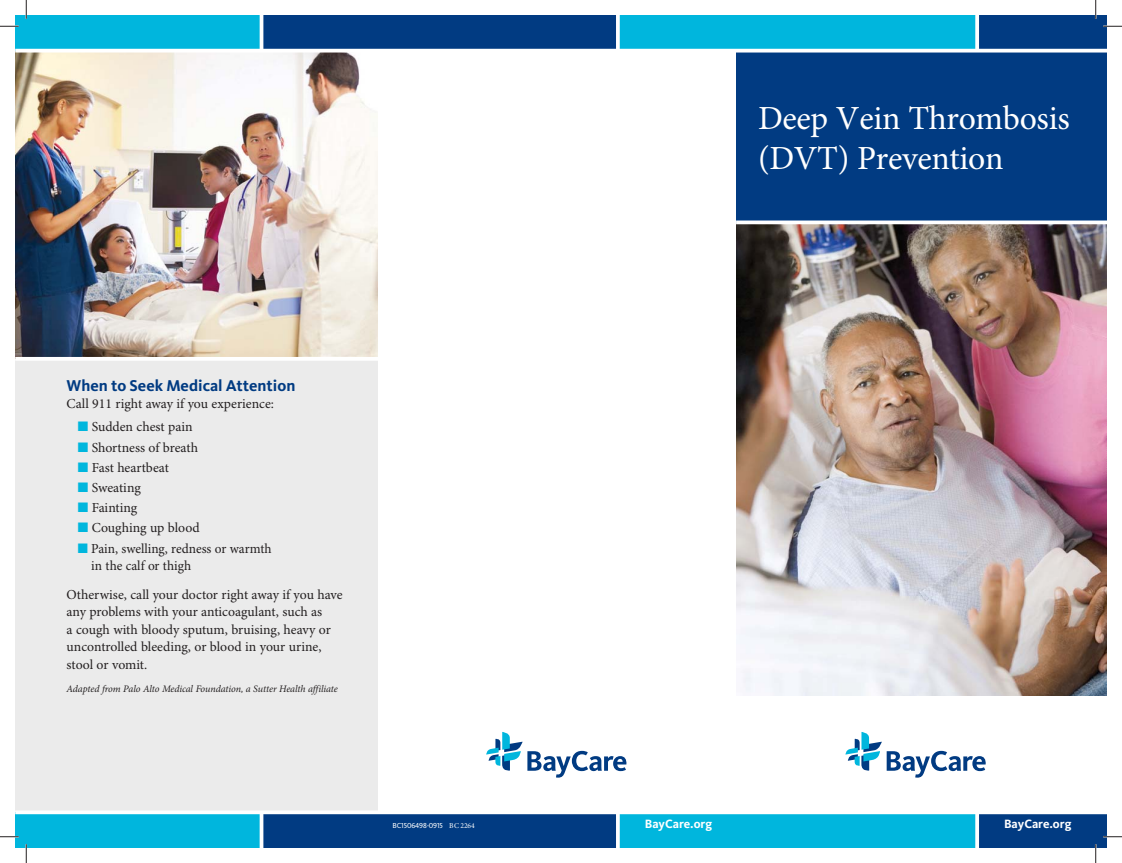
<style>
.page{position:relative;width:1122px;height:863px;background:#fff}
.page>*{position:absolute;margin:0;border:0;box-sizing:border-box;transform-origin:0 0}
.t1{font:33.75px/40.5px "Minion Pro";letter-spacing:-.01em;color:#fff}
.t2{font:16.25px "BC Kievit OT Bold";color:#013b82}
.t3{font:13.75px/20.2px "Minion Pro";color:#231f20}
.t4{font:12.5px "BC Kievit OT Bold";color:#fff}
.t5{font:italic 10px "Minion Pro";letter-spacing:-.01em;color:#231f20}
.t6{font:7.5px "BC Kievit OT Book";letter-spacing:-.015em;color:#fff}
.s1{font-family:"Minion Pro"}
</style>
<div class="page">
<div style="left:15px;top:50px;width:362px;height:764px;background:#ebebeb"></div>
<img style="left:15px;top:52px;width:362px;height:305px">
<img style="left:736px;top:224px;width:370px;height:471px">
<div style="left:618px;top:15px;width:359px;height:36px;background:#00b6dd"></div>
<div style="left:15px;top:15px;width:246px;height:36px;background:#00b6dd"></div>
<div style="left:977px;top:15px;width:129px;height:36px;background:#013b82"></div>
<div style="left:261px;top:15px;width:357px;height:36px;background:#013b82"></div>
<hr style="left:975px;top:15px;width:3px;height:36px;background:#fff">
<hr style="left:616px;top:15px;width:3px;height:36px;background:#fff">
<svg style="left:259px;top:15px;width:4px;height:34px"></svg>
<div style="left:618px;top:812px;width:359px;height:36px;background:#00b6dd"></div>
<div style="left:15px;top:812px;width:246px;height:36px;background:#00b6dd"></div>
<div style="left:977px;top:812px;width:129px;height:36px;background:#013b82"></div>
<div style="left:262px;top:812px;width:356px;height:36px;background:#013b82"></div>
<hr style="left:975px;top:813px;width:3px;height:35px;background:#fff">
<hr style="left:616px;top:812px;width:3px;height:36px;background:#fff">
<svg style="left:259px;top:814px;width:4px;height:34px"></svg>
<div style="left:736px;top:51px;width:370px;height:172px;background:#013b82"></div>
<hr style="left:15px;top:810px;width:1091px;height:4px;background:#fff">
<svg style="left:736px;top:220px;width:370px;height:4px"></svg>
<hr style="left:15px;top:49px;width:1091px;height:3px;background:#fff">
<hr style="left:15px;top:357px;width:377px;height:3px;background:#fff">
<svg style="left:486px;top:732px;width:140px;height:45px"></svg>
<svg style="left:845px;top:732px;width:140px;height:45px"></svg>
<svg style="left:0;top:25px;width:19px;height:2px"></svg>
<svg style="left:1103px;top:25px;width:18px;height:2px"></svg>
<svg style="left:0;top:835px;width:19px;height:2px"></svg>
<svg style="left:1103px;top:835px;width:18px;height:2px"></svg>
<svg style="left:25px;top:0;width:2px;height:19px"></svg>
<svg style="left:25px;top:844px;width:2px;height:18px"></svg>
<svg style="left:1094px;top:0;width:2px;height:19px"></svg>
<svg style="left:1094px;top:844px;width:2px;height:18px"></svg>
<h1 class="t1" style="left:758px;top:100px;width:313px">Deep Vein Thrombosis (DVT) Prevention</h1>
<p class="t2" style="left:67px;top:379px;width:230px">When to Seek Medical Attention</p>
<p class="t3" style="left:92px;top:393px;width:184px;line-height:23.1px;text-indent:-25px">Call 911 right away if you experience:<br>Sudden chest pain</p>
<p class="t3" style="left:91px;top:438px;width:182px">Shortness of breath<br>Fast heartbeat<br>Sweating<br>Fainting<br>Coughing up blood<br>Pain, swelling, redness or warmth</p>
<p class="t3" style="left:67px;top:552px;width:277px;line-height:28.8px;text-indent:25px">in the calf or thigh<br>Otherwise, call your doctor right away if you have</p>
<p class="t3" style="left:67px;top:604px;width:266px;line-height:17.5px">any problems with your anticoagulant, such as a cough with bloody sputum, bruising, heavy or uncontrolled bleeding, or blood in your urine, stool or vomit.</p>
<p class="t5" style="left:67px;top:682px;width:273px">Adapted from Palo Alto Medical Foundation, a Sutter Health affiliate</p>
<p class="t6" style="left:392px;top:821px;width:84px">BC1506498-0915 <span class="s1">BC 2264</span></p>
<p class="t4" style="left:644px;top:819px;width:69px">BayCare.org</p>
<p class="t4" style="left:1003px;top:819px;width:69px">BayCare.org</p>
</div>
